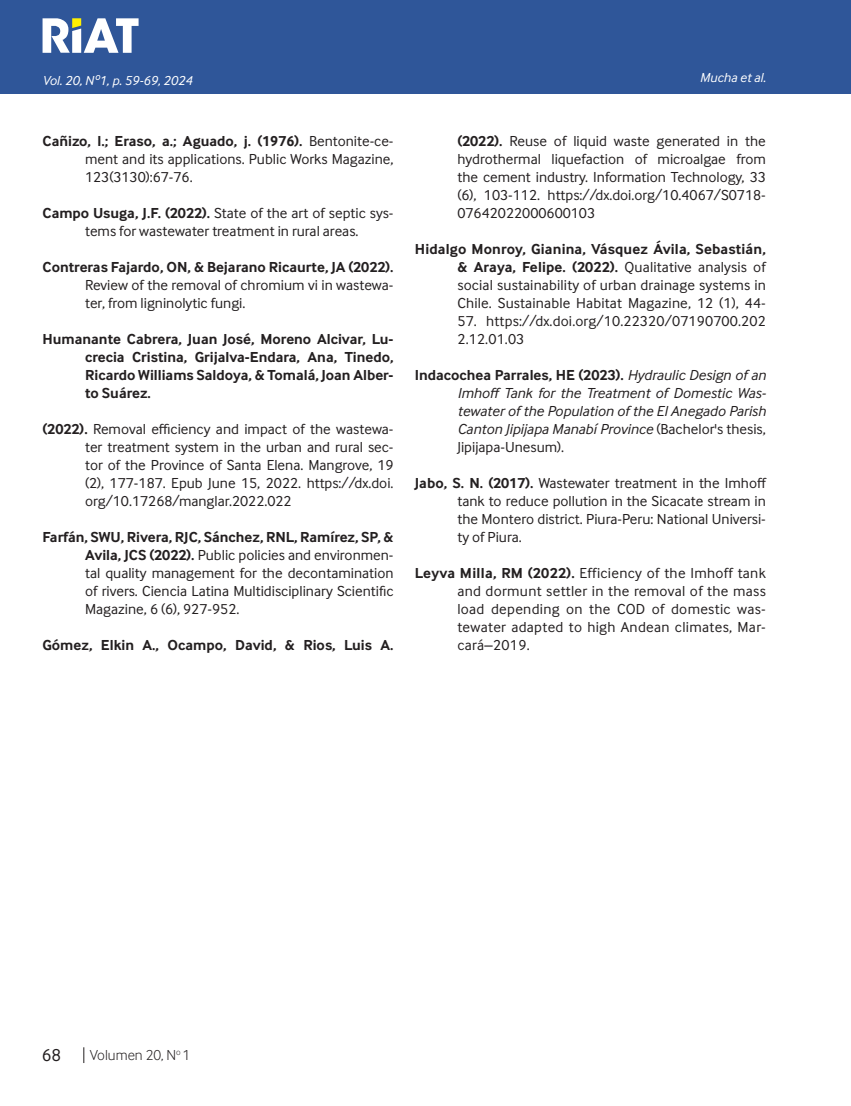
<style>
.page{position:relative;width:851px;height:1106px;background:#fff}
.page>*{position:absolute;margin:0;border:0;box-sizing:border-box;transform-origin:0 0}
.t1{font:18px "Inter Face";color:#231f20}
.Cuerpo_de_Texto{font:15px/18px "Inter Face";color:#231f20;text-align:justify}
.Cuerpo_de_Texto-2{font:italic 15px/18px "Inter Face";color:#231f20;text-align:justify}
.Cuerpo_de_Texto-3{font:700 15px/18px "Inter Face";color:#231f20;text-align:justify}
.t2{font:300 15px "Inter Face";color:#231f20}
.Cuño_de_pagina{font:italic 13.5px "Inter Face";color:#fff}
.s1{font-weight:700}
.s2{font-weight:700;font-style:normal}
.s3{font-style:normal}
</style>
<div class="page">
<div style="left:0;top:0;width:850px;height:94px;background:#2f5699"></div>
<hr style="left:850px;top:0;width:1px;height:94px;background:#2f5699">
<svg style="left:43px;top:18px;width:95px;height:35px"></svg>
<svg style="left:83px;top:1047px;width:1px;height:16px"></svg>
<p class="Cuño_de_pagina" style="left:43px;top:72px;width:151px">Vol. 20, Nº1, p. 59-69, 2024</p>
<p class="Cuño_de_pagina" style="left:699px;top:70px;width:67px">Mucha et al.</p>
<p class="Cuerpo_de_Texto" style="left:85px;top:132px;width:310px;text-indent:-43px"><span class="s1">Cañizo, l.; Eraso, a.; Aguado, j. (1976).</span> Bentonite-ce&shy;ment and its applications. Public Works Magazine, 123(3130):67-76.</p>
<p class="Cuerpo_de_Texto" style="left:43px;top:204px;width:352px;text-align:center"><span class="s1">Campo Usuga, J.F. (2022).</span> State of the art of septic sys&shy;tems for wastewater treatment in rural areas.</p>
<p class="Cuerpo_de_Texto" style="left:85px;top:258px;width:310px;text-indent:-43px"><span class="s1">Contreras Fajardo, ON, &amp; Bejarano Ricaurte, JA (2022).<br></span>Review of the removal of chromium vi in wastewa&shy;ter, from ligninolytic fungi.</p>
<p class="Cuerpo_de_Texto-3" style="left:85px;top:330px;width:310px;text-indent:-43px">Humanante Cabrera, Juan José, Moreno Alcivar, Lu&shy;crecia Cristina, Grijalva-Endara, Ana, Tinedo, Ricardo Williams Saldoya, &amp; Tomalá, Joan Alber&shy;to Suárez.</p>
<p class="Cuerpo_de_Texto" style="left:85px;top:420px;width:310px;text-indent:-43px"><span class="s1">(2022).</span> Removal efficiency and impact of the wastewa&shy;ter treatment system in the urban and rural sec&shy;tor of the Province of Santa Elena. Mangrove, 19 (2), 177-187. Epub June 15, 2022. https://dx.doi. org/10.17268/manglar.2022.022</p>
<p class="Cuerpo_de_Texto" style="left:85px;top:528px;width:310px;text-indent:-43px"><span class="s1">Farfán, SWU, Rivera, RJC, Sánchez, RNL, Ramírez, SP, &amp; Avila, JCS (2022).</span> Public policies and environmen&shy;tal quality management for the decontamination of rivers. Ciencia Latina Multidisciplinary Scientific Magazine, 6 (6), 927-952.</p>
<p class="Cuerpo_de_Texto-3" style="left:43px;top:636px;width:352px">Gómez, Elkin A., Ocampo, David, &amp; Rios, Luis A.</p>
<p class="Cuerpo_de_Texto" style="left:457px;top:132px;width:310px"><span class="s1">(2022).</span> Reuse of liquid waste generated in the hydrothermal liquefaction of microalgae from the cement industry. Information Technology, 33 (6), 103-112. https://dx.doi.org/10.4067/S0718- 07642022000600103</p>
<p class="Cuerpo_de_Texto" style="left:457px;top:240px;width:310px;text-indent:-43px"><span class="s1">Hidalgo Monroy, Gianina, Vásquez Ávila, Sebastián, &amp; Araya, Felipe. (2022).</span> Qualitative analysis of social sustainability of urban drainage systems in Chile. Sustainable Habitat Magazine, 12 (1), 44-</p>
<p class="Cuerpo_de_Texto" style="left:457px;top:312px;width:310px">57. https://dx.doi.org/10.22320/07190700.202<br>2.12.01.03</p>
<p class="Cuerpo_de_Texto-2" style="left:457px;top:366px;width:310px;text-indent:-43px"><span class="s2">Indacochea Parrales, HE (2023).</span> Hydraulic Design of an Imhoff Tank for the Treatment of Domestic Was&shy;tewater of the Population of the El Anegado Parish Canton Jipijapa Manabí Province <span class="s3">(Bachelor's thesis, Jipijapa-Unesum).</span></p>
<p class="Cuerpo_de_Texto" style="left:457px;top:474px;width:311px;text-indent:-43px"><span class="s1">Jabo, S. N. (2017).</span> Wastewater treatment in the Imhoff tank to reduce pollution in the Sicacate stream in the Montero district. Piura-Peru: National Universi&shy;ty of Piura.</p>
<p class="Cuerpo_de_Texto" style="left:457px;top:564px;width:310px;text-indent:-43px"><span class="s1">Leyva Milla, RM (2022).</span> Efficiency of the Imhoff tank and dormunt settler in the removal of the mass load depending on the COD of domestic was&shy;tewater adapted to high Andean climates, Mar&shy;cará–2019.</p>
<p class="t1" style="left:42px;top:1045px;width:21px">68</p>
<p class="t2" style="left:90px;top:1046px;width:102px">Volumen 20, N<sup>o</sup> 1</p>
</div>
